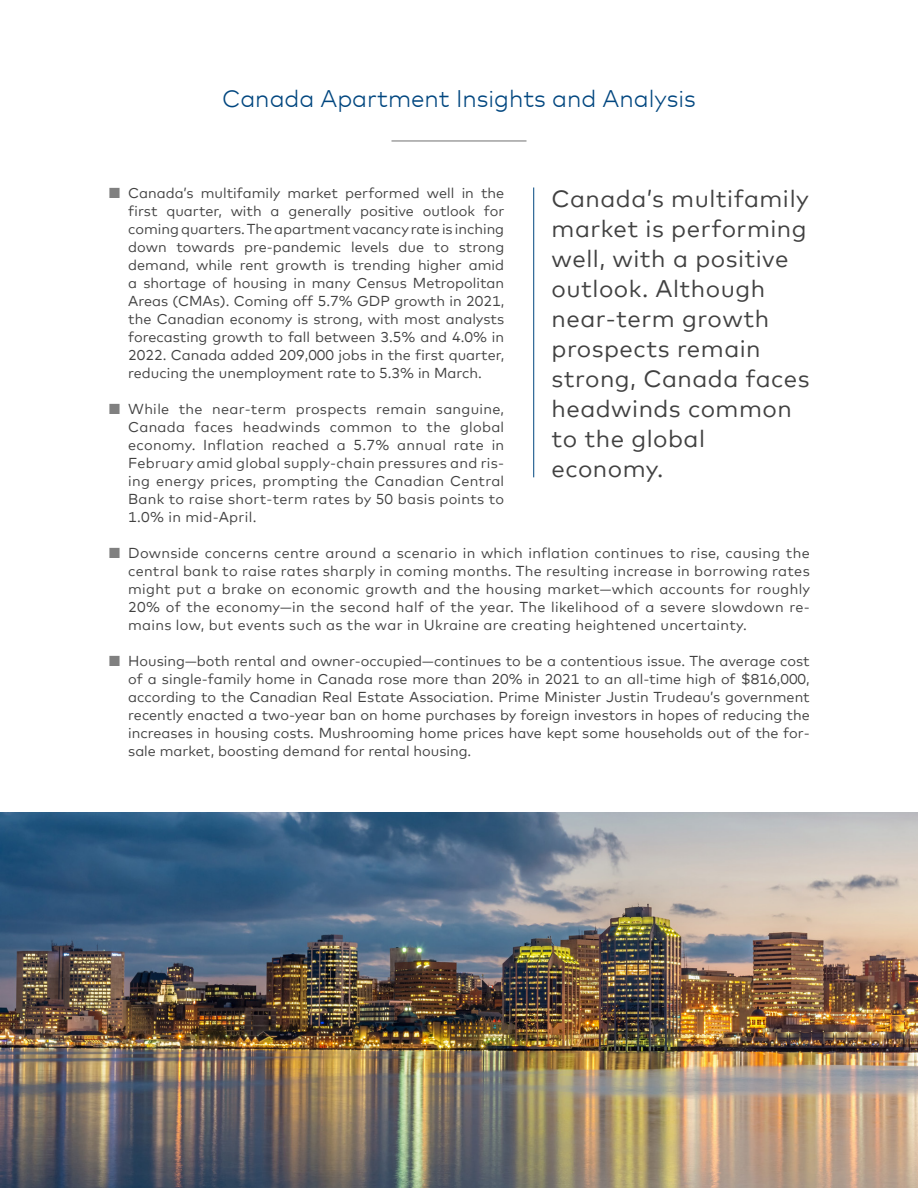
<style>
.page{position:relative;width:918px;height:1188px;background:#fff}
.page>*{position:absolute;margin:0;border:0;box-sizing:border-box;transform-origin:0 0}
.t1{font:24px/30px "Mark Offc Pro";letter-spacing:.02em;color:#414141}
.t2{font:300 24px "Mark Offc Pro";color:#00467f}
.t3{font:14.4px/18px "Mark Offc Pro";color:#414141;text-align:justify}
.s1{color:#808080}
</style>
<div class="page">
<hr style="left:392px;top:140px;width:134px;height:2px;background:#808080">
<hr style="left:533px;top:188px;width:1px;height:289px;background:#00467f">
<img style="left:0;top:812px;width:918px;height:376px">
<h1 class="t2" style="left:222px;top:81px;width:475px">Canada Apartment Insights and Analysis</h1>
<p class="t3" style="left:128px;top:183px;width:378px;text-indent:-20px"><span class="s1">■</span> Canada’s multifamily market performed well in the first quarter, with a generally positive outlook for coming quarters. The apartment vacancy rate is inching down towards pre-pandemic levels due to strong demand, while rent growth is trending higher amid a shortage of housing in many Census Metropolitan Areas (CMAs). Coming off 5.7% GDP growth in 2021, the Canadian economy is strong, with most analysts forecasting growth to fall between 3.5% and 4.0% in 2022. Canada added 209,000 jobs in the first quarter, reducing the unemployment rate to 5.3% in March.</p>
<p class="t3" style="left:128px;top:399px;width:378px;text-indent:-20px"><span class="s1">■</span> While the near-term prospects remain sanguine, Canada faces headwinds common to the global economy. Inflation reached a 5.7% annual rate in February amid global supply-chain pressures and ris&shy;ing energy prices, prompting the Canadian Central Bank to raise short-term rates by 50 basis points to 1.0% in mid-April.</p>
<p class="t3" style="left:128px;top:543px;width:683px;text-indent:-20px"><span class="s1">■</span> Downside concerns centre around a scenario in which inflation continues to rise, causing the central bank to raise rates sharply in coming months. The resulting increase in borrowing rates might put a brake on economic growth and the housing market—which accounts for roughly 20% of the economy—in the second half of the year. The likelihood of a severe slowdown re&shy;mains low, but events such as the war in Ukraine are creating heightened uncertainty.</p>
<p class="t3" style="left:128px;top:651px;width:683px;text-indent:-20px"><span class="s1">■</span> Housing—both rental and owner-occupied—continues to be a contentious issue. The average cost of a single-family home in Canada rose more than 20% in 2021 to an all-time high of $816,000, according to the Canadian Real Estate Association. Prime Minister Justin Trudeau’s government recently enacted a two-year ban on home purchases by foreign investors in hopes of reducing the increases in housing costs. Mushrooming home prices have kept some households out of the for&shy;sale market, boosting demand for rental housing.</p>
<h1 class="t1" style="left:552px;top:181px;width:260px">Canada’s multifamily market is performing well, with a positive outlook. Although near-term growth prospects remain strong, Canada faces headwinds common to the global economy.</h1>
</div>
